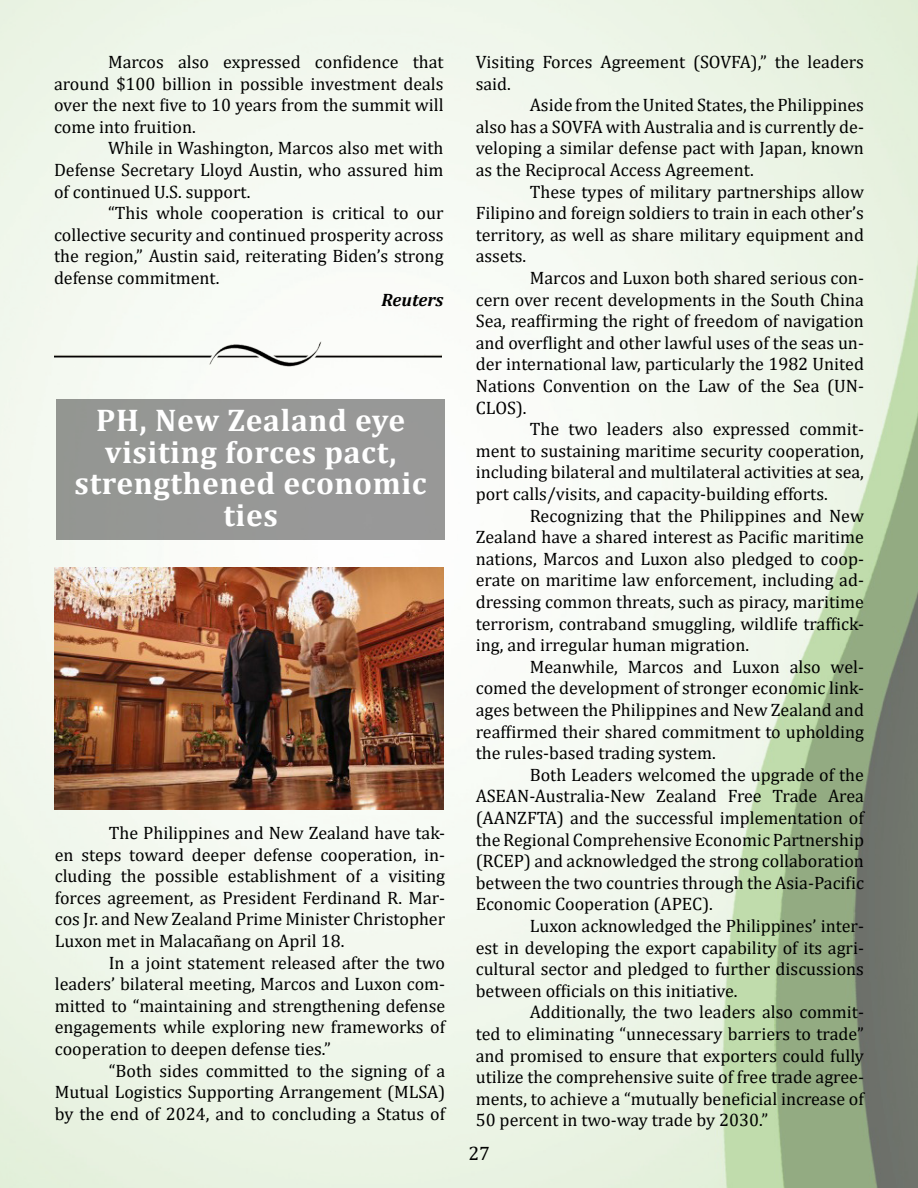
<style>
.page{position:relative;width:918px;height:1188px;background:#fff}
.page>*{position:absolute;margin:0;border:0;box-sizing:border-box;transform-origin:0 0}
.Head{font:700 31.5px/31.5px "Cambria";letter-spacing:.02em;color:#fff;text-align:center}
.t1{font:19.5px "Cambria";color:#000}
.Body{font:18px/21.6px "Cambria";color:#000;text-align:justify}
.Source{font:italic 700 18px "Cambria";color:#000}
</style>
<div class="page">
<img style="left:0;top:1px;width:918px;height:1186px">
<img style="left:55px;top:339px;width:387px;height:36px">
<div style="left:56px;top:399px;width:389px;height:141px;background:#979896"></div>
<img style="left:54px;top:567px;width:390px;height:243px">
<p class="Body" style="left:54px;top:51px;width:391px;text-indent:54px">Marcos also expressed confidence that around $100 billion in possible investment deals over the next five to 10 years from the summit will come into fruition.</p>
<p class="Body" style="left:54px;top:137px;width:391px;text-indent:54px">While in Washington, Marcos also met with Defense Secretary Lloyd Austin, who assured him of continued U.S. support.</p>
<p class="Body" style="left:54px;top:202px;width:391px;text-indent:54px">“This whole cooperation is critical to our collective security and continued prosperity across the region,” Austin said, reiterating Biden’s strong defense commitment.</p>
<p class="Source" style="left:381px;top:287px;width:64px">Reuters</p>
<p class="Head" style="left:75px;top:404px;width:354px">PH, New Zealand eye visiting forces pact, strengthened economic ties</p>
<p class="Body" style="left:55px;top:822px;width:392px;text-indent:54px">The Philippines and New Zealand have tak&shy;en steps toward deeper defense cooperation, in&shy;cluding the possible establishment of a visiting forces agreement, as President Ferdinand R. Mar&shy;cos Jr. and New Zealand Prime Minister Christopher Luxon met in Malacañang on April 18.</p>
<p class="Body" style="left:55px;top:952px;width:392px;text-indent:54px">In a joint statement released after the two leaders’ bilateral meeting, Marcos and Luxon com&shy;mitted to “maintaining and strengthening defense engagements while exploring new frameworks of cooperation to deepen defense ties.”</p>
<p class="Body" style="left:55px;top:1060px;width:392px;text-indent:54px">“Both sides committed to the signing of a Mutual Logistics Supporting Arrangement (MLSA) by the end of 2024, and to concluding a Status of</p>
<p class="Body" style="left:476px;top:51px;width:390px">Visiting Forces Agreement (SOVFA),” the leaders said.</p>
<p class="Body" style="left:476px;top:94px;width:390px;text-indent:54px">Aside from the United States, the Philippines also has a SOVFA with Australia and is currently de&shy;veloping a similar defense pact with Japan, known as the Reciprocal Access Agreement.</p>
<p class="Body" style="left:476px;top:181px;width:390px;text-indent:54px">These types of military partnerships allow Filipino and foreign soldiers to train in each other’s territory, as well as share military equipment and assets.</p>
<p class="Body" style="left:476px;top:267px;width:390px;text-indent:54px">Marcos and Luxon both shared serious con&shy;cern over recent developments in the South China Sea, reaffirming the right of freedom of navigation and overflight and other lawful uses of the seas un&shy;der international law, particularly the 1982 United Nations Convention on the Law of the Sea (UN-CLOS).</p>
<p class="Body" style="left:476px;top:418px;width:390px;text-indent:54px">The two leaders also expressed commit&shy;ment to sustaining maritime security cooperation, including bilateral and multilateral activities at sea, port calls/visits, and capacity-building efforts.</p>
<p class="Body" style="left:476px;top:505px;width:390px;text-indent:54px">Recognizing that the Philippines and New Zealand have a shared interest as Pacific maritime nations, Marcos and Luxon also pledged to coop&shy;erate on maritime law enforcement, including ad&shy;dressing common threats, such as piracy, maritime terrorism, contraband smuggling, wildlife traffick&shy;ing, and irregular human migration.</p>
<p class="Body" style="left:476px;top:656px;width:390px;text-indent:54px">Meanwhile, Marcos and Luxon also wel&shy;comed the development of stronger economic link&shy;ages between the Philippines and New Zealand and reaffirmed their shared commitment to upholding the rules-based trading system.</p>
<p class="Body" style="left:476px;top:764px;width:390px;text-indent:54px">Both Leaders welcomed the upgrade of the ASEAN-Australia-New Zealand Free Trade Area (AANZFTA) and the successful implementation of the Regional Comprehensive Economic Partnership (RCEP) and acknowledged the strong collaboration between the two countries through the Asia-Pacific Economic Cooperation (APEC).</p>
<p class="Body" style="left:476px;top:915px;width:390px;text-indent:54px">Luxon acknowledged the Philippines’ inter&shy;est in developing the export capability of its agri&shy;cultural sector and pledged to further discussions between officials on this initiative.</p>
<p class="Body" style="left:476px;top:1001px;width:390px;text-indent:54px">Additionally, the two leaders also commit&shy;ted to eliminating “unnecessary barriers to trade” and promised to ensure that exporters could fully utilize the comprehensive suite of free trade agree&shy;ments, to achieve a “mutually beneficial increase of 50 percent in two-way trade by 2030.”</p>
<p class="t1" style="left:468px;top:1142px;width:23px">27</p>
</div>
